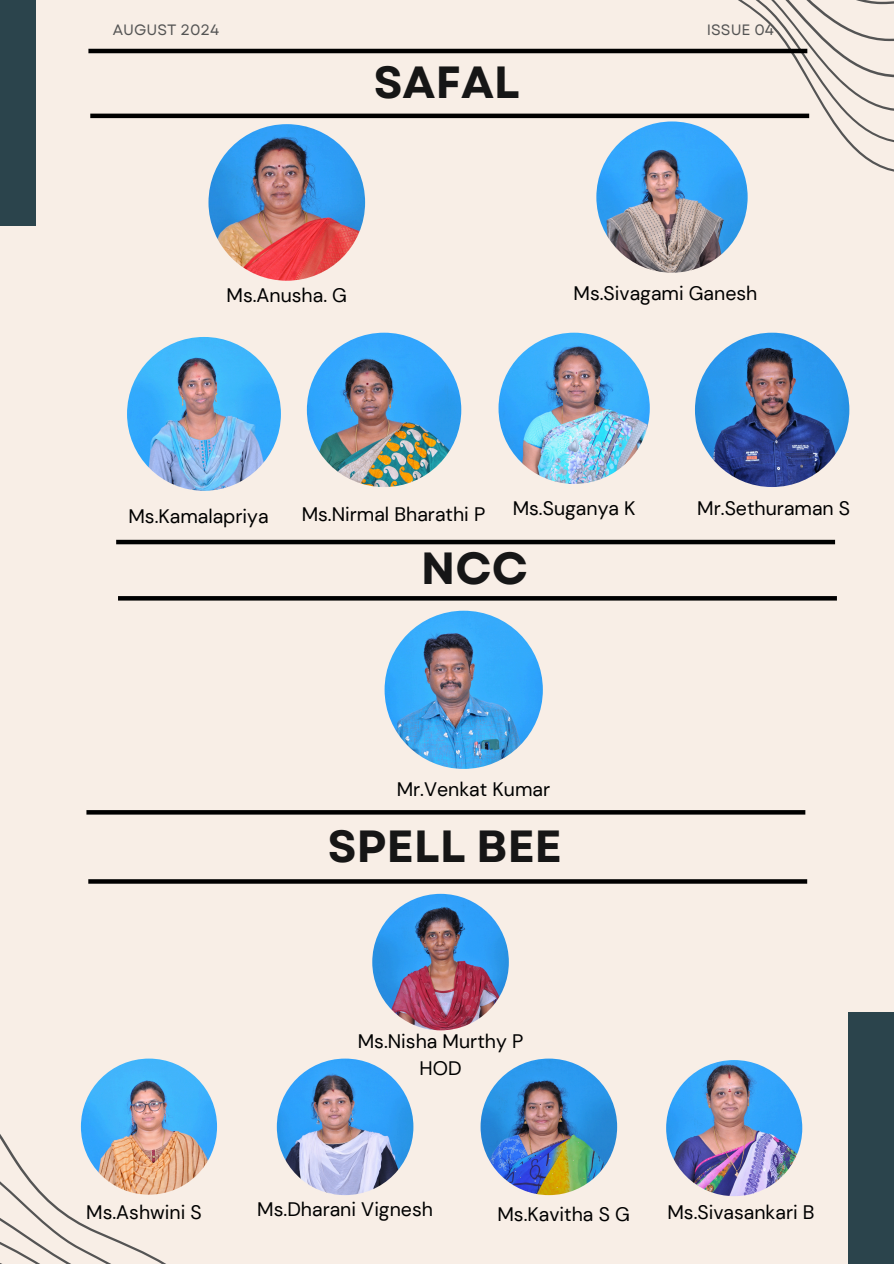
<style>
.page{position:relative;width:894px;height:1264px;background:#fff}
.page>*{position:absolute;margin:0;border:0;box-sizing:border-box;transform-origin:0 0}
.t1{font:700 45px "Garet";color:#161616}
.t2{font:19.5px/27px "DM Sans";color:#000;text-align:center}
.t3{font:15px "Garet";color:#545454}
</style>
<div class="page">
<div style="left:0;top:0;width:893px;height:1263px;background:#f8eee6"></div>
<div style="left:0;top:0;width:36px;height:225px;background:#2b444c"></div>
<svg style="left:602px;top:48px;width:291px;height:125px"></svg>
<svg style="left:627px;top:0;width:266px;height:144px"></svg>
<svg style="left:0;top:1086px;width:217px;height:177px"></svg>
<hr style="left:88px;top:49px;width:719px;height:4px;background:#000">
<div style="left:848px;top:1012px;width:45px;height:251px;background:#2b444c"></div>
<hr style="left:90px;top:114px;width:719px;height:4px;background:#000">
<img style="left:127px;top:337px;width:154px;height:154px;border-radius:50%">
<img style="left:596px;top:121px;width:151px;height:152px;border-radius:50%">
<img style="left:307px;top:333px;width:154px;height:154px;border-radius:50%">
<img style="left:498px;top:333px;width:151px;height:151px;border-radius:50%">
<img style="left:694px;top:333px;width:155px;height:154px;border-radius:50%">
<img style="left:208px;top:124px;width:157px;height:157px;border-radius:50%">
<hr style="left:116px;top:540px;width:718px;height:4px;background:#000">
<svg style="left:118px;top:596px;width:718px;height:4px;background:#040404"></svg>
<img style="left:277px;top:1058px;width:136px;height:137px;border-radius:50%">
<img style="left:81px;top:1058px;width:136px;height:136px;border-radius:50%">
<img style="left:480px;top:1058px;width:137px;height:137px;border-radius:50%">
<img style="left:372px;top:893px;width:136px;height:137px;border-radius:50%">
<img style="left:666px;top:1060px;width:136px;height:136px;border-radius:50%">
<img style="left:384px;top:610px;width:158px;height:159px;border-radius:50%">
<svg style="left:86px;top:810px;width:719px;height:4px;background:#050505"></svg>
<svg style="left:88px;top:879px;width:719px;height:4px;background:#0c0c0b"></svg>
<p class="t3" style="left:113px;top:19px;width:108px">AUGUST 2024</p>
<p class="t3" style="left:706px;top:19px;width:69px">ISSUE 04</p>
<p class="t1" style="left:373px;top:50px;width:147px">SAFAL</p>
<h2 class="t2" style="left:226px;top:282px;width:122px">Ms.Anusha. G</h2>
<p class="t2" style="left:573px;top:280px;width:185px">Ms.Sivagami Ganesh</p>
<p class="t2" style="left:128px;top:502px;width:142px">Ms.Kamalapriya</p>
<p class="t2" style="left:301px;top:501px;width:185px">Ms.Nirmal Bharathi P</p>
<p class="t2" style="left:512px;top:494px;width:124px">Ms.Suganya K</p>
<h2 class="t2" style="left:697px;top:494px;width:154px">Mr.Sethuraman S</h2>
<h2 class="t1" style="left:421px;top:535px;width:109px">NCC</h2>
<h2 class="t2" style="left:396px;top:776px;width:155px">Mr.Venkat Kumar</h2>
<h2 class="t1" style="left:327px;top:814px;width:235px">SPELL BEE</h2>
<h2 class="t2" style="left:357px;top:1027px;width:167px">Ms.Nisha Murthy P<br>HOD</h2>
<p class="t2" style="left:86px;top:1198px;width:117px">Ms.Ashwini S</p>
<p class="t2" style="left:257px;top:1195px;width:177px">Ms.Dharani Vignesh</p>
<p class="t2" style="left:497px;top:1201px;width:134px">Ms.Kavitha S G</p>
<p class="t2" style="left:667px;top:1198px;width:149px">Ms.Sivasankari B</p>
</div>
